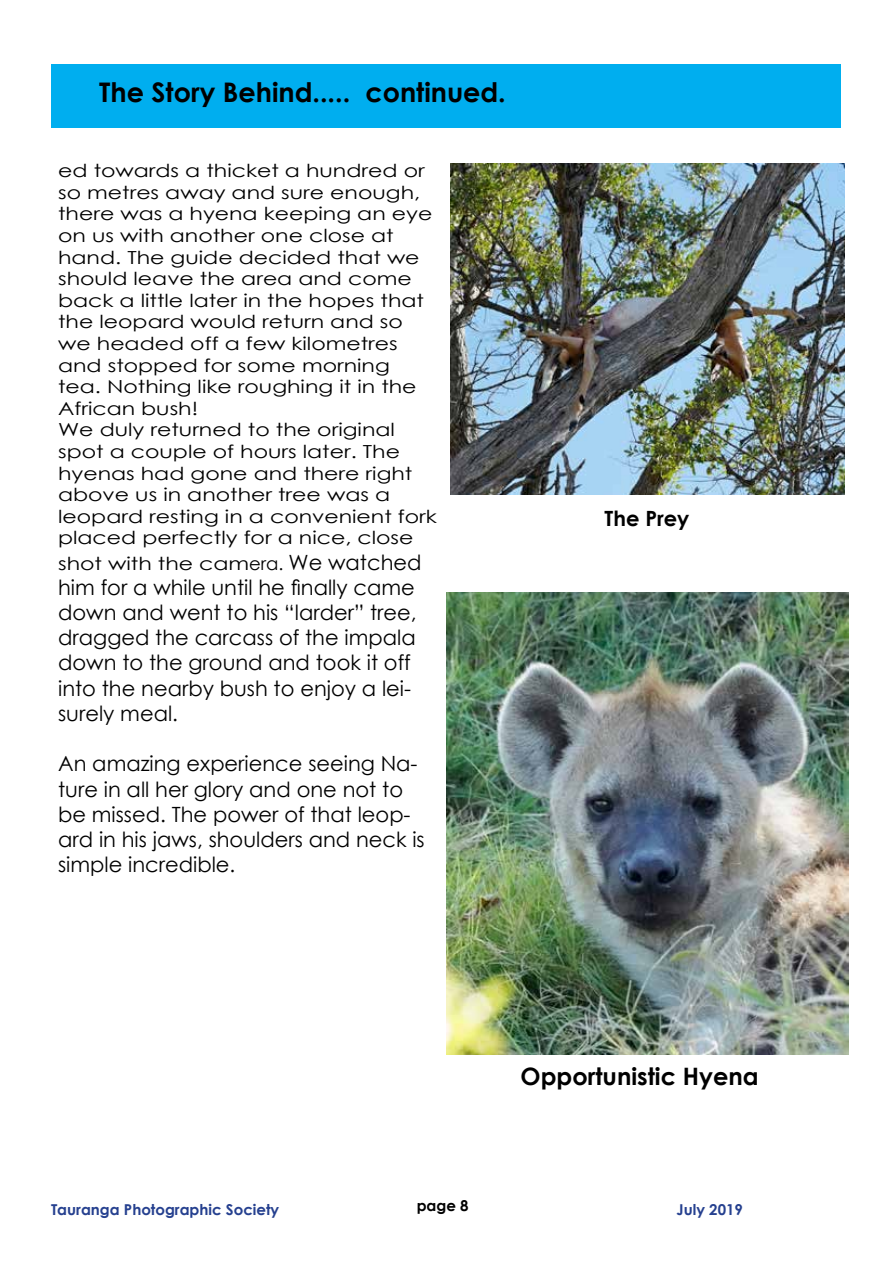
<style>
.page{position:relative;width:893px;height:1263px;background:#fff}
.page>*{position:absolute;margin:0;border:0;box-sizing:border-box;transform-origin:0 0}
.t1{font:700 27px "Century Gothic";color:#000}
.t2{font:700 24px "Century Gothic";color:#000}
.t3{font:21px/25.2px "Century Gothic";color:#000}
.t4{font:700 21px "Century Gothic";color:#000}
.t5{font:18px/21.6px "Century Gothic";color:#000;scale:1.22 1}
.t6{font:700 15px "Century Gothic";color:#25408f}
.t7{font:700 15px "Century Gothic";color:#000}
.s1{font-size:21px}
</style>
<div class="page">
<div style="left:52px;top:65px;width:789px;height:63px;background:#00aeef"></div>
<img style="left:446px;top:592px;width:402px;height:462px">
<img style="left:450px;top:164px;width:395px;height:330px">
<h1 class="t1" style="left:99px;top:71px;width:408px">The Story Behind..... continued.</h1>
<p class="t5" style="left:58px;top:160px;width:312px">ed towards a thicket a hundred or so metres away and sure enough, there was a hyena keeping an eye on us with another one close at hand. The guide decided that we should leave the area and come back a little later in the hopes that the leopard would return and so we headed off a few kilometres and stopped for some morning tea. Nothing like roughing it in the<br>African bush!<br>We duly returned to the original spot a couple of hours later. The hyenas had gone and there right above us in another tree was a leopard resting in a convenient fork placed perfectly for a nice, close</p>
<p class="t5" style="left:58px;top:552px;width:299px">shot with the camera. <span class="s1">We watched</span></p>
<p class="t3" style="left:58px;top:574px;width:360px">him for a while until he finally came down and went to his “larder” tree, dragged the carcass of the impala down to the ground and took it off into the nearby bush to enjoy a lei&shy;surely meal.</p>
<p class="t3" style="left:58px;top:751px;width:368px">An amazing experience seeing Na&shy;ture in all her glory and one not to be missed. The power of that leop&shy;ard in his jaws, shoulders and neck is simple incredible.</p>
<p class="t4" style="left:605px;top:502px;width:86px">The Prey</p>
<h2 class="t2" style="left:520px;top:1058px;width:240px">Opportunistic Hyena</h2>
<p class="t6" style="left:51px;top:1198px;width:230px">Tauranga Photographic Society</p>
<p class="t7" style="left:417px;top:1194px;width:53px">page 8</p>
<p class="t6" style="left:677px;top:1198px;width:68px">July 2019</p>
</div>
